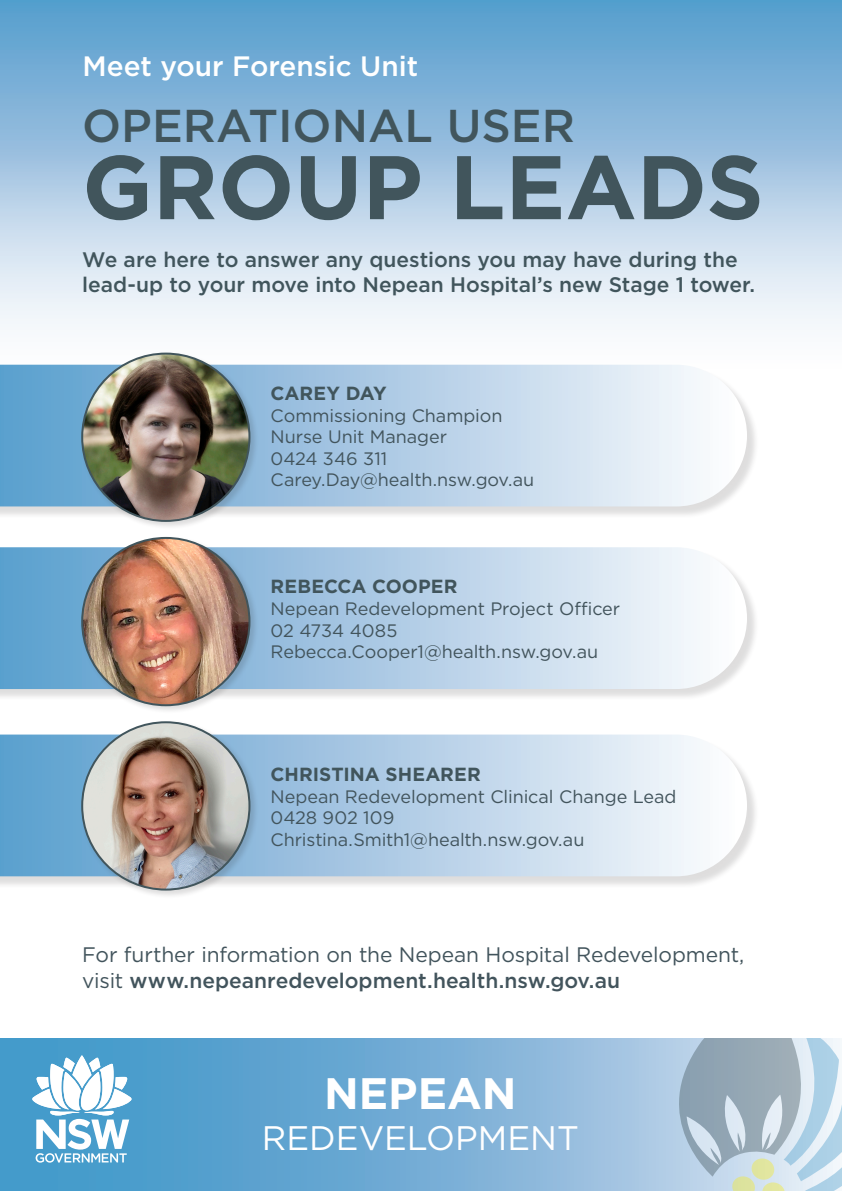
<style>
.page{position:relative;width:842px;height:1191px;background:#fff}
.page>*{position:absolute;margin:0;border:0;box-sizing:border-box;transform-origin:0 0}
.t1{font:700 90px "Gotham";color:#41555c}
.t2{font:500 46px "Gotham";color:#41555c}
.t3{font:700 44px "Gotham";color:#fff}
.t4{font:34px "Gotham";color:#fff}
.t5{font:500 28px "Gotham";color:#fff}
.t6{font:500 21px/25.2px "Gotham";letter-spacing:-.005em;color:#41555c}
.t7{font:21px/25.2px "Gotham";letter-spacing:-.005em;color:#42545c}
._00_name{font:700 19px "Gotham";color:#41555c}
._02_details{font:18px "Gotham";letter-spacing:-.005em;color:#42545c}
.s1{font-weight:500}
</style>
<div class="page">
<div style="left:0;top:0;width:842px;height:381px;background:linear-gradient(to bottom,#5399cb,#fff)"></div>
<div style="left:0;top:366px;width:759px;height:153px;background:#231f20;opacity:.15"></div>
<svg style="left:0;top:365px;width:747px;height:141px;background:#b8d2e8"></svg>
<div style="left:0;top:549px;width:759px;height:152px;background:#231f20;opacity:.15"></div>
<svg style="left:0;top:547px;width:747px;height:142px;background:#b8d3e8"></svg>
<div style="left:0;top:736px;width:759px;height:152px;background:#231f20;opacity:.15"></div>
<svg style="left:0;top:734px;width:747px;height:142px;background:#b8d3e8"></svg>
<div style="left:80px;top:720px;width:179px;height:178px;background:#231f20;opacity:.15"></div>
<img style="left:82px;top:722px;width:167px;height:167px;border-radius:84px">
<svg style="left:0;top:1038px;width:674px;height:153px;background:#72add5"></svg>
<svg style="left:674px;top:1038px;width:168px;height:153px;background:#b2c5d1"></svg>
<svg style="left:32px;top:1055px;width:99px;height:107px"></svg>
<div style="left:80px;top:351px;width:179px;height:179px;background:#231f20;opacity:.15"></div>
<img style="left:82px;top:353px;width:167px;height:168px;border-radius:84px">
<div style="left:80px;top:536px;width:179px;height:178px;background:#231f20;opacity:.15"></div>
<img style="left:82px;top:538px;width:167px;height:167px;border-radius:83px">
<p class="t5" style="left:83px;top:48px;width:337px">Meet your Forensic Unit</p>
<p class="t2" style="left:82px;top:96px;width:494px">OPERATIONAL USER</p>
<p class="t1" style="left:82px;top:128px;width:683px">GROUP LEADS</p>
<p class="t6" style="left:82px;top:246px;width:674px">We are here to answer any questions you may have during the lead-up to your move into Nepean Hospital’s new Stage 1 tower.</p>
<p class="_00_name" style="left:271px;top:380px;width:118px">CAREY DAY</p>
<p class="_02_details" style="left:271px;top:404px;width:233px">Commissioning Champion</p>
<p class="_02_details" style="left:271px;top:425px;width:178px">Nurse Unit Manager</p>
<p class="_02_details" style="left:271px;top:447px;width:118px">0424 346 311</p>
<p class="_02_details" style="left:271px;top:468px;width:265px">Carey.Day@health.nsw.gov.au</p>
<p class="_00_name" style="left:271px;top:574px;width:188px">REBECCA COOPER</p>
<p class="_02_details" style="left:271px;top:597px;width:351px">Nepean Redevelopment Project Officer</p>
<p class="_02_details" style="left:271px;top:618px;width:128px">02 4734 4085</p>
<p class="_02_details" style="left:271px;top:640px;width:329px">Rebecca.Cooper1@health.nsw.gov.au</p>
<p class="_00_name" style="left:271px;top:762px;width:212px">CHRISTINA SHEARER</p>
<p class="_02_details" style="left:271px;top:785px;width:407px">Nepean Redevelopment Clinical Change Lead</p>
<p class="_02_details" style="left:271px;top:806px;width:125px">0428 902 109</p>
<p class="_02_details" style="left:271px;top:828px;width:315px">Christina.Smith1@health.nsw.gov.au</p>
<p class="t7" style="left:82px;top:941px;width:664px">For further information on the Nepean Hospital Redevelopment, visit <span class="s1">www.nepeanredevelopment.health.nsw.gov.au</span></p>
<p class="t3" style="left:324px;top:1064px;width:194px">NEPEAN</p>
<p class="t4" style="left:262px;top:1116px;width:318px">REDEVELOPMENT</p>
</div>
